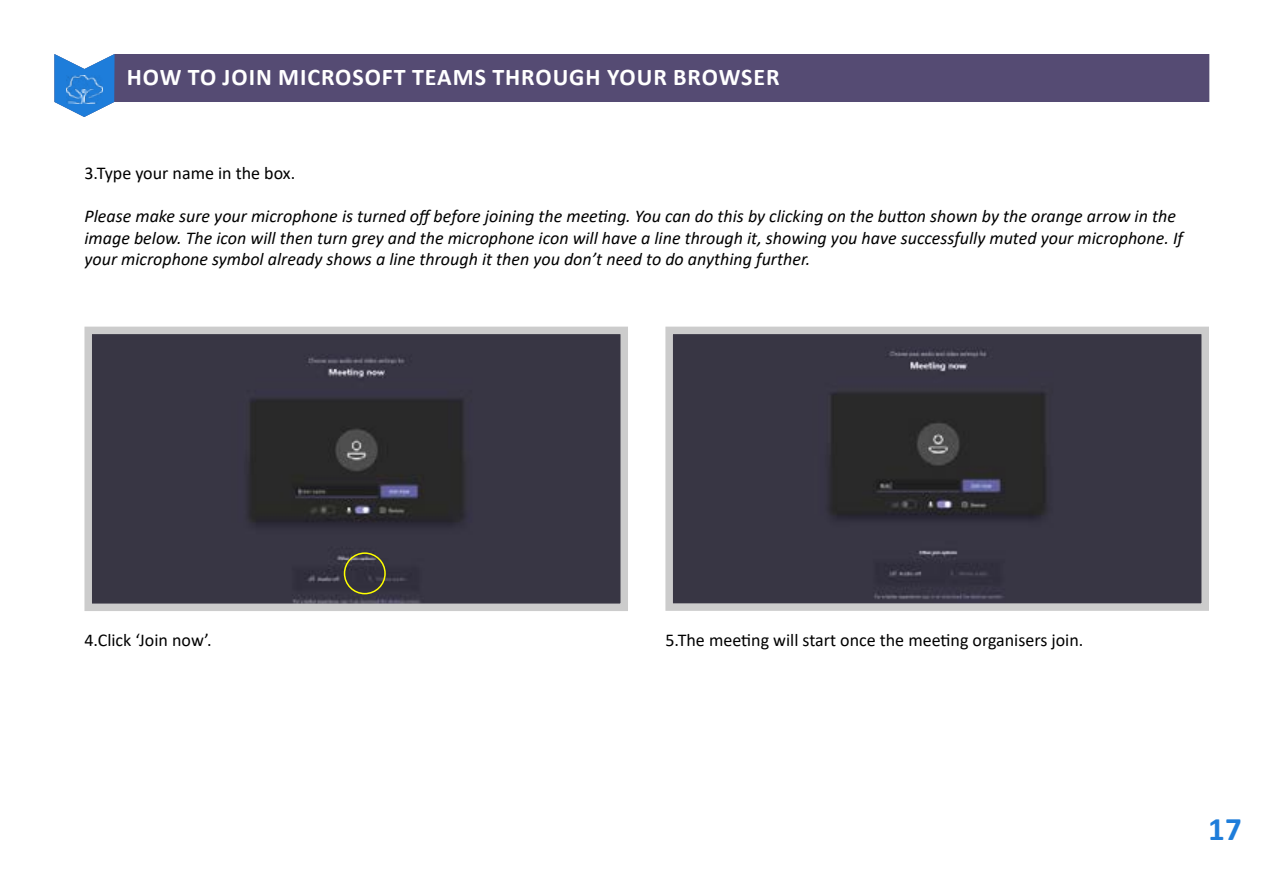
<style>
.page{position:relative;width:1263px;height:893px;background:#fff}
.page>*{position:absolute;margin:0;border:0;box-sizing:border-box;transform-origin:0 0}
.t1{font:700 33px "Calibri";color:#1e7dda}
.t2{font:700 24px "Calibri";letter-spacing:.04em;color:#fff}
.t3{font:italic 18px/21.6px "Calibri";color:#000}
.t4{font:18px "Calibri";color:#000}
</style>
<div class="page">
<img style="left:674px;top:336px;width:526px;height:266px">
<div style="left:665px;top:327px;width:544px;height:284px;border:8px solid #ccc"></div>
<img style="left:93px;top:336px;width:526px;height:266px">
<div style="left:84px;top:327px;width:544px;height:284px;border:8px solid #ccc"></div>
<div style="left:344px;top:552px;width:42px;height:42px;border:2px solid #ff0;border-radius:50%"></div>
<div style="left:115px;top:54px;width:1094px;height:48px;background:#554b73"></div>
<svg style="left:54px;top:54px;width:61px;height:63px"></svg>
<img style="left:66px;top:75px;width:37px;height:28px">
<h2 class="t2" style="left:127px;top:60px;width:654px">HOW TO JOIN MICROSOFT TEAMS THROUGH YOUR BROWSER</h2>
<p class="t4" style="left:84px;top:160px;width:212px">3.Type your name in the box.</p>
<p class="t3" style="left:84px;top:204px;width:1100px">Please make sure your microphone is turned off before joining the meeting. You can do this by clicking on the button shown by the orange arrow in the image below. The icon will then turn grey and the microphone icon will have a line through it, showing you have successfully muted your microphone. If your microphone symbol already shows a line through it then you don’t need to do anything further.</p>
<p class="t4" style="left:84px;top:628px;width:129px">4.Click ‘Join now’.</p>
<p class="t4" style="left:665px;top:628px;width:419px">5.The meeting will start once the meeting organisers join.</p>
<h1 class="t1" style="left:1208px;top:806px;width:35px">17</h1>
</div>
